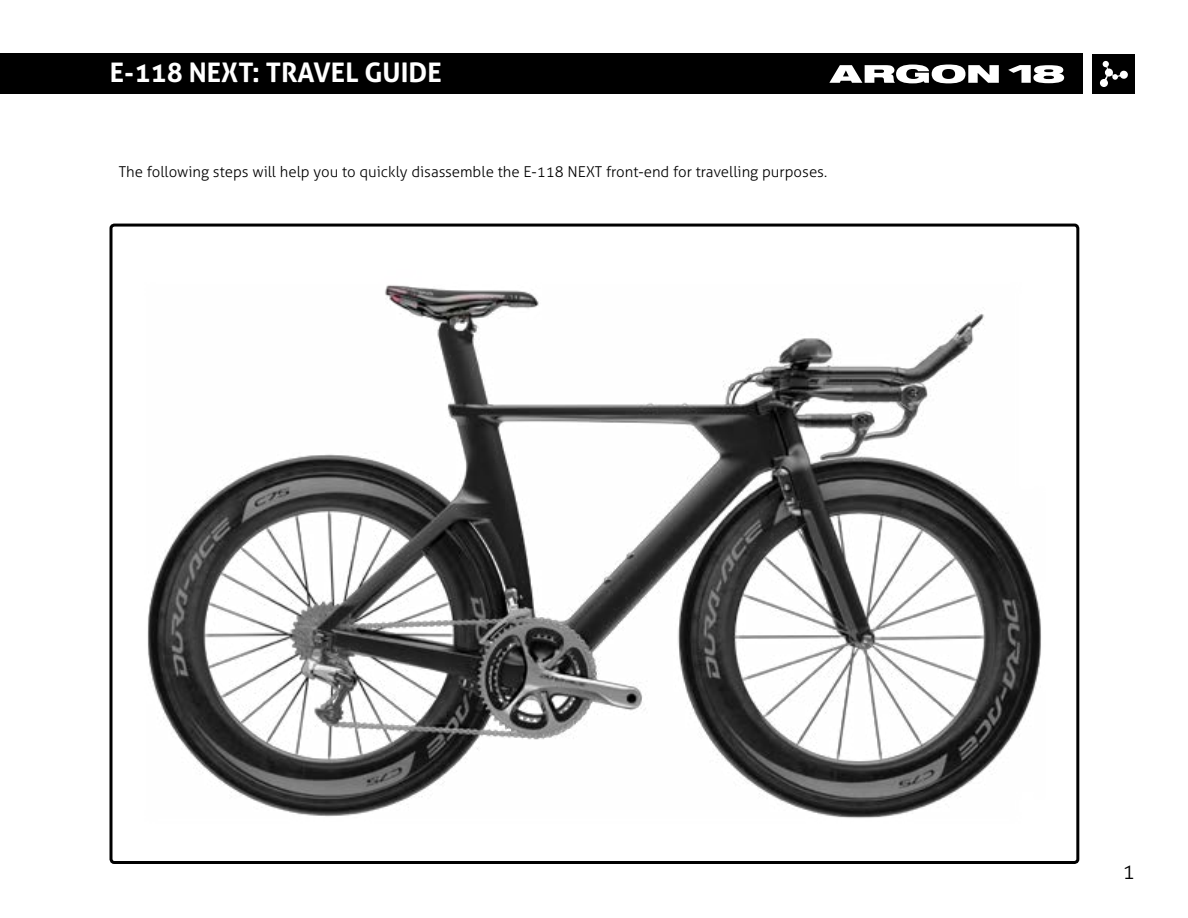
<style>
.page{position:relative;width:1188px;height:918px;background:#fff}
.page>*{position:absolute;margin:0;border:0;box-sizing:border-box;transform-origin:0 0}
.t1{font:700 27px "Aller";color:#fff}
.t2{font:300 21px "Aller";color:#000}
.t3{font:300 15px "Aller";color:#000}
</style>
<div class="page">
<img style="left:147px;top:285px;width:894px;height:533px">
<div style="left:109px;top:224px;width:970px;height:640px;border:3px solid #000;border-radius:3px"></div>
<div style="left:0;top:54px;width:1083px;height:40px;background:#000"></div>
<svg style="left:829px;top:65px;width:170px;height:18px"></svg>
<svg style="left:1008px;top:65px;width:56px;height:18px"></svg>
<div style="left:1093px;top:54px;width:42px;height:40px;background:#000"></div>
<svg style="left:1100px;top:61px;width:28px;height:26px"></svg>
<h1 class="t1" style="left:110px;top:56px;width:333px">E-118 NEXT: TRAVEL GUIDE</h1>
<p class="t3" style="left:119px;top:162px;width:710px">The following steps will help you to quickly disassemble the E-118 NEXT front-end for travelling purposes.</p>
<h2 class="t2" style="left:1122px;top:859px;width:14px">1</h2>
</div>
